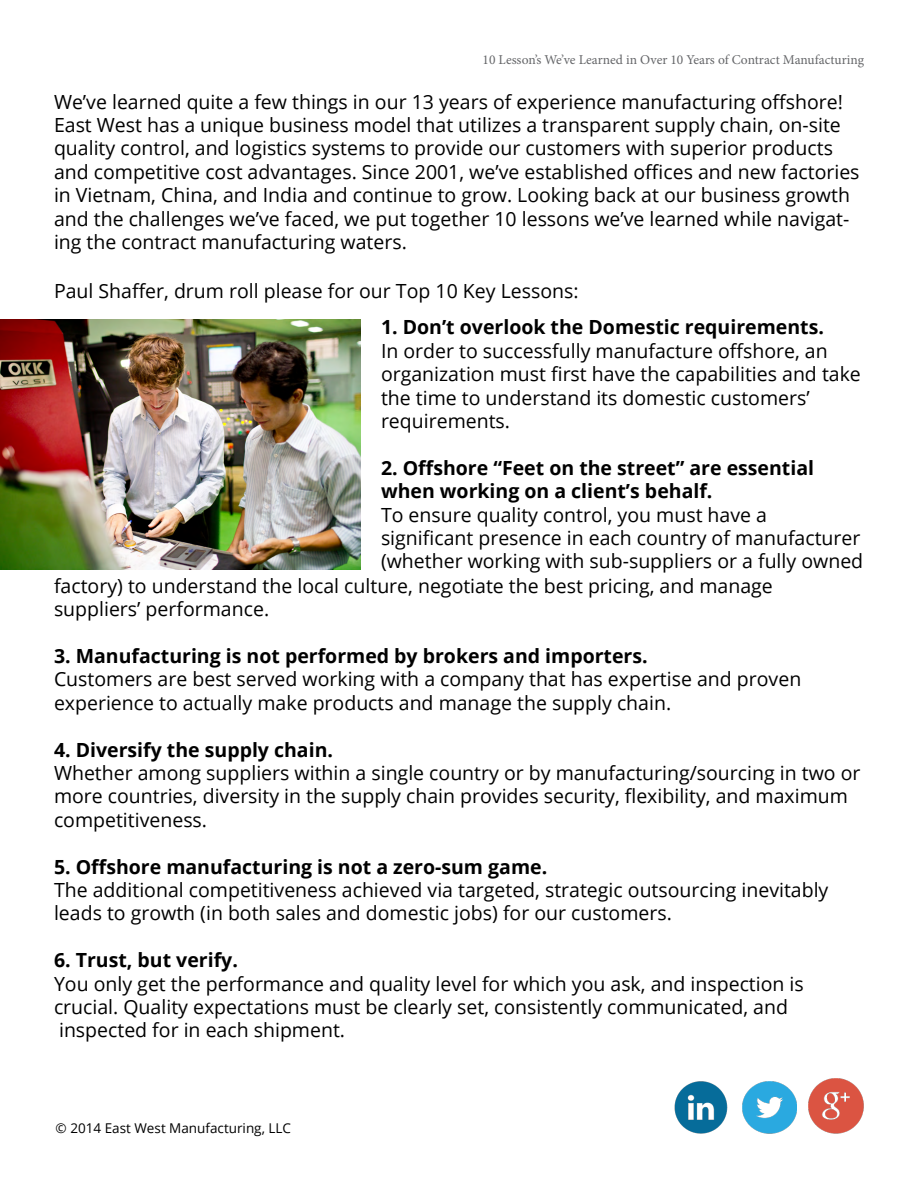
<style>
.page{position:relative;width:918px;height:1188px;background:#fff}
.page>*{position:absolute;margin:0;border:0;box-sizing:border-box;transform-origin:0 0}
.t1{font:19.5px/23.4px "Open Sans";color:#000}
.t2{font:700 19.5px/23.4px "Open Sans";color:#000}
.t3{font:13.5px "Minion Pro";color:#656669}
.t4{font:13.5px "Open Sans";color:#000}
</style>
<div class="page">
<img style="left:674px;top:1081px;width:54px;height:53px">
<img style="left:742px;top:1081px;width:54px;height:53px">
<img style="left:808px;top:1078px;width:56px;height:56px">
<img style="left:0;top:320px;width:361px;height:250px">
<p class="t3" style="left:483px;top:50px;width:383px">10 Lesson’s We’ve Learned in Over 10 Years of Contract Manufacturing</p>
<p class="t1" style="left:54px;top:89px;width:807px">We’ve learned quite a few things in our 13 years of experience manufacturing offshore!<br>East West has a unique business model that utilizes a transparent supply chain, on-site quality control, and logistics systems to provide our customers with superior products and competitive cost advantages. Since 2001, we’ve established offices and new factories in Vietnam, China, and India and continue to grow. Looking back at our business growth and the challenges we’ve faced, we put together 10 lessons we’ve learned while navigat&shy;ing the contract manufacturing waters.</p>
<p class="t1" style="left:54px;top:278px;width:526px">Paul Shaffer, drum roll please for our Top 10 Key Lessons:</p>
<p class="t2" style="left:381px;top:315px;width:444px">1. Don’t overlook the Domestic requirements.</p>
<p class="t1" style="left:381px;top:339px;width:481px">In order to successfully manufacture offshore, an organization must first have the capabilities and take the time to understand its domestic customers’ requirements.</p>
<p class="t2" style="left:381px;top:456px;width:435px">2. Offshore “Feet on the street” are essential when working on a client’s behalf.</p>
<p class="t1" style="left:381px;top:502px;width:388px">To ensure quality control, you must have a</p>
<p class="t1" style="left:381px;top:526px;width:481px">significant presence in each country of manufacturer</p>
<p class="t1" style="left:381px;top:549px;width:484px">(whether working with sub-suppliers or a fully owned</p>
<p class="t1" style="left:54px;top:573px;width:720px">factory) to understand the local culture, negotiate the best pricing, and manage</p>
<p class="t1" style="left:54px;top:597px;width:217px">suppliers’ performance.</p>
<p class="t2" style="left:54px;top:644px;width:595px">3. Manufacturing is not performed by brokers and importers.</p>
<p class="t1" style="left:54px;top:667px;width:749px">Customers are best served working with a company that has expertise and proven experience to actually make products and manage the supply chain.</p>
<p class="t2" style="left:54px;top:737px;width:281px">4. Diversify the supply chain.</p>
<p class="t1" style="left:54px;top:761px;width:808px">Whether among suppliers within a single country or by manufacturing/sourcing in two or more countries, diversity in the supply chain provides security, flexibility, and maximum competitiveness.</p>
<p class="t2" style="left:54px;top:854px;width:495px">5. Offshore manufacturing is not a zero-sum game.</p>
<p class="t1" style="left:54px;top:878px;width:776px">The additional competitiveness achieved via targeted, strategic outsourcing inevitably leads to growth (in both sales and domestic jobs) for our customers.</p>
<p class="t2" style="left:54px;top:948px;width:185px">6. Trust, but verify.</p>
<p class="t1" style="left:54px;top:971px;width:751px">You only get the performance and quality level for which you ask, and inspection is crucial. Quality expectations must be clearly set, consistently communicated, and inspected for in each shipment.</p>
<p class="t4" style="left:56px;top:1118px;width:237px">© 2014 East West Manufacturing, LLC</p>
</div>
